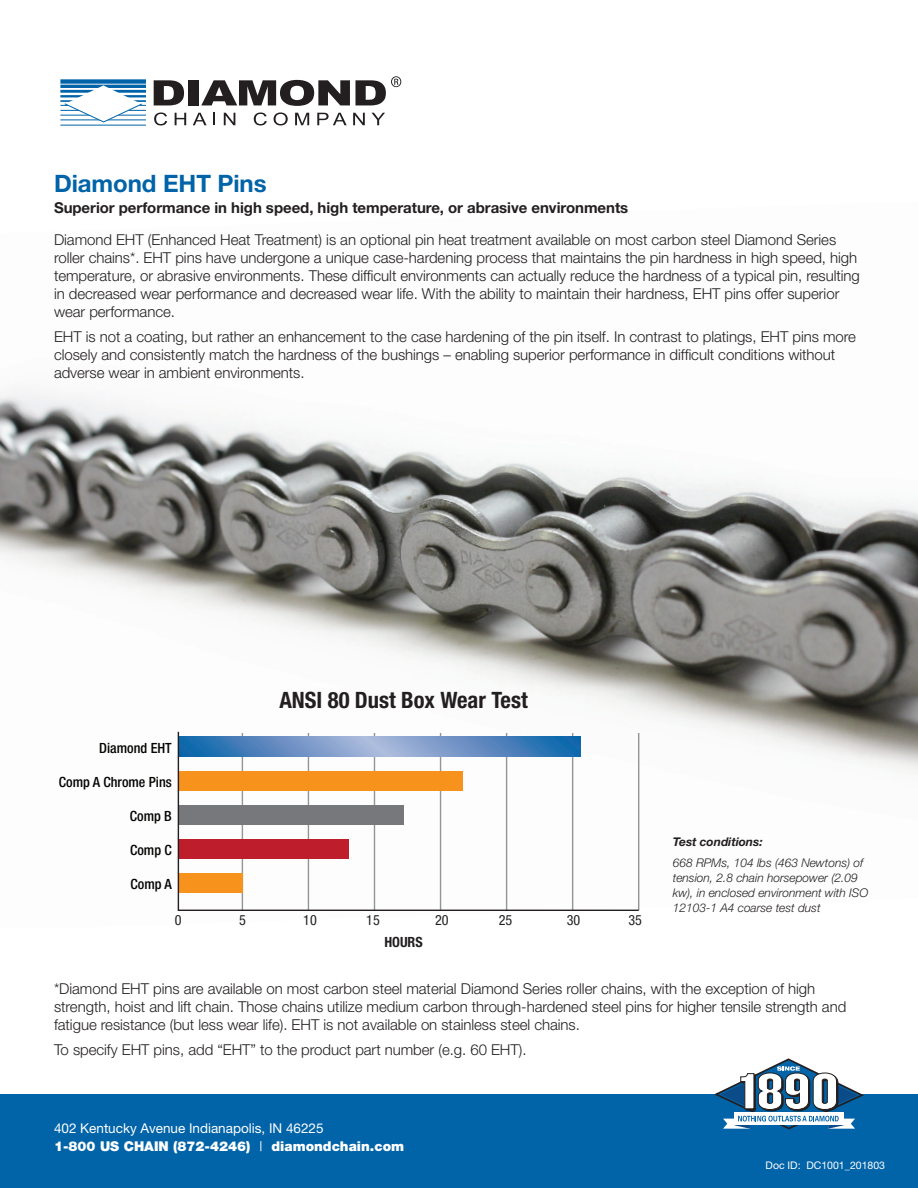
<style>
.page{position:relative;width:918px;height:1188px;background:#fff}
.page>*{position:absolute;margin:0;border:0;box-sizing:border-box;transform-origin:0 0}
.t1{font:700 24px "Helvetica Neue";letter-spacing:-.005em;color:#0163a8}
.t2{font:700 condensed 22.5px "Helvetica Neue";color:#231f20}
.t3{font:300 15px/18px "Helvetica Neue";letter-spacing:-.005em;color:#231f20}
.t4{font:700 15px "Helvetica Neue";letter-spacing:-.005em;color:#231f20}
.t5{font:500 condensed 14.1px "Helvetica Neue";color:#040503}
.t6{font:condensed 14.1px "Helvetica Neue";color:#231f20}
.t7{font:700 condensed 14.1px "Helvetica Neue";color:#231f20}
.t8{font:13.5px/18px "Helvetica Neue";color:#fff}
.t9{font:italic 300 12px/15px "Helvetica Neue";letter-spacing:-.005em;color:#231f20}
.t10{font:italic 700 12px "Helvetica Neue";letter-spacing:-.005em;color:#231f20}
.t11{font:10.5px "Helvetica Neue LT Std";color:#fff}
.s1{font-weight:900}
</style>
<div class="page">
<img style="left:0;top:389px;width:918px;height:384px">
<div style="left:60px;top:79px;width:86px;height:5px;background:#0163a8"></div>
<hr style="left:60px;top:90px;width:86px;height:3px;background:#0163a8">
<hr style="left:60px;top:100px;width:86px;height:2px;background:#0163a8">
<hr style="left:60px;top:95px;width:86px;height:2px;background:#0163a8">
<hr style="left:60px;top:85px;width:86px;height:3px;background:#0163a8">
<hr style="left:60px;top:105px;width:86px;height:1px;background:#0163a8">
<hr style="left:60px;top:110px;width:86px;height:1px;background:#0163a8">
<hr style="left:60px;top:115px;width:86px;height:1px;background:#0163a8">
<hr style="left:60px;top:120px;width:86px;height:1px;background:#0163a8">
<hr style="left:60px;top:125px;width:86px;height:1px;background:#0163a8">
<svg style="left:64px;top:85px;width:79px;height:38px"></svg>
<svg style="left:154px;top:80px;width:30px;height:25px"></svg>
<div style="left:188px;top:80px;width:11px;height:25px;background:#231f20"></div>
<svg style="left:201px;top:76px;width:200px;height:30px"></svg>
<svg style="left:154px;top:112px;width:13px;height:13px"></svg>
<svg style="left:175px;top:113px;width:11px;height:12px"></svg>
<svg style="left:193px;top:113px;width:14px;height:12px"></svg>
<svg style="left:213px;top:113px;width:2px;height:12px"></svg>
<svg style="left:224px;top:113px;width:11px;height:12px"></svg>
<svg style="left:254px;top:112px;width:13px;height:13px"></svg>
<svg style="left:274px;top:112px;width:14px;height:13px"></svg>
<svg style="left:295px;top:113px;width:14px;height:12px"></svg>
<svg style="left:317px;top:113px;width:30px;height:12px"></svg>
<svg style="left:353px;top:113px;width:12px;height:12px"></svg>
<svg style="left:372px;top:113px;width:13px;height:12px"></svg>
<div style="left:0;top:1095px;width:918px;height:93px;background:#0163a8"></div>
<svg style="left:712px;top:1058px;width:154px;height:72px"></svg>
<svg style="left:177px;top:730px;width:463px;height:181px"></svg>
<h1 class="t1" style="left:54px;top:168px;width:214px">Diamond EHT Pins</h1>
<p class="t4" style="left:54px;top:199px;width:576px">Superior performance in high speed, high temperature, or abrasive environments</p>
<p class="t3" style="left:54px;top:230px;width:807px">Diamond EHT (Enhanced Heat Treatment) is an optional pin heat treatment available on most carbon steel Diamond Series roller chains*. EHT pins have undergone a unique case-hardening process that maintains the pin hardness in high speed, high temperature, or abrasive environments. These difficult environments can actually reduce the hardness of a typical pin, resulting in decreased wear performance and decreased wear life. With the ability to maintain their hardness, EHT pins offer superior wear performance.</p>
<p class="t3" style="left:54px;top:327px;width:804px">EHT is not a coating, but rather an enhancement to the case hardening of the pin itself. In contrast to platings, EHT pins more closely and consistently match the hardness of the bushings – enabling superior performance in difficult conditions without adverse wear in ambient environments.</p>
<p class="t5" style="left:99px;top:740px;width:74px">Diamond EHT</p>
<p class="t5" style="left:59px;top:774px;width:115px">Comp A Chrome Pins</p>
<p class="t5" style="left:130px;top:808px;width:44px">Comp B</p>
<p class="t5" style="left:130px;top:842px;width:43px">Comp C</p>
<p class="t5" style="left:131px;top:876px;width:43px">Comp A</p>
<h2 class="t2" style="left:279px;top:686px;width:250px">ANSI 80 Dust Box Wear Test</h2>
<p class="t6" style="left:175px;top:912px;width:8px">0</p>
<p class="t6" style="left:239px;top:912px;width:8px">5</p>
<p class="t6" style="left:303px;top:912px;width:15px">10</p>
<p class="t6" style="left:366px;top:912px;width:15px">15</p>
<p class="t6" style="left:435px;top:912px;width:15px">20</p>
<p class="t6" style="left:499px;top:912px;width:15px">25</p>
<p class="t6" style="left:567px;top:912px;width:15px">30</p>
<p class="t6" style="left:629px;top:912px;width:15px">35</p>
<p class="t7" style="left:384px;top:933px;width:40px">HOURS</p>
<p class="t10" style="left:673px;top:834px;width:91px">Test conditions:</p>
<p class="t9" style="left:673px;top:855px;width:197px">668 RPMs, 104 lbs (463 Newtons) of tension, 2.8 chain horsepower (2.09 kw), in enclosed environment with ISO 12103-1 A4 coarse test dust</p>
<p class="t3" style="left:54px;top:979px;width:794px">*Diamond EHT pins are available on most carbon steel material Diamond Series roller chains, with the exception of high strength, hoist and lift chain. Those chains utilize medium carbon through-hardened steel pins for higher tensile strength and fatigue resistance (but less wear life). EHT is not available on stainless steel chains.</p>
<p class="t3" style="left:54px;top:1040px;width:474px">To specify EHT pins, add “EHT” to the product part number (e.g. 60 EHT).</p>
<p class="t8" style="left:54px;top:1119px;width:352px">402 Kentucky Avenue Indianapolis, IN 46225<br><span class="s1">1-800 US CHAIN (872-4246)</span> | <span class="s1">diamondchain.com</span></p>
<p class="t11" style="left:766px;top:1159px;width:121px">Doc ID: DC1001_201803</p>
</div>
